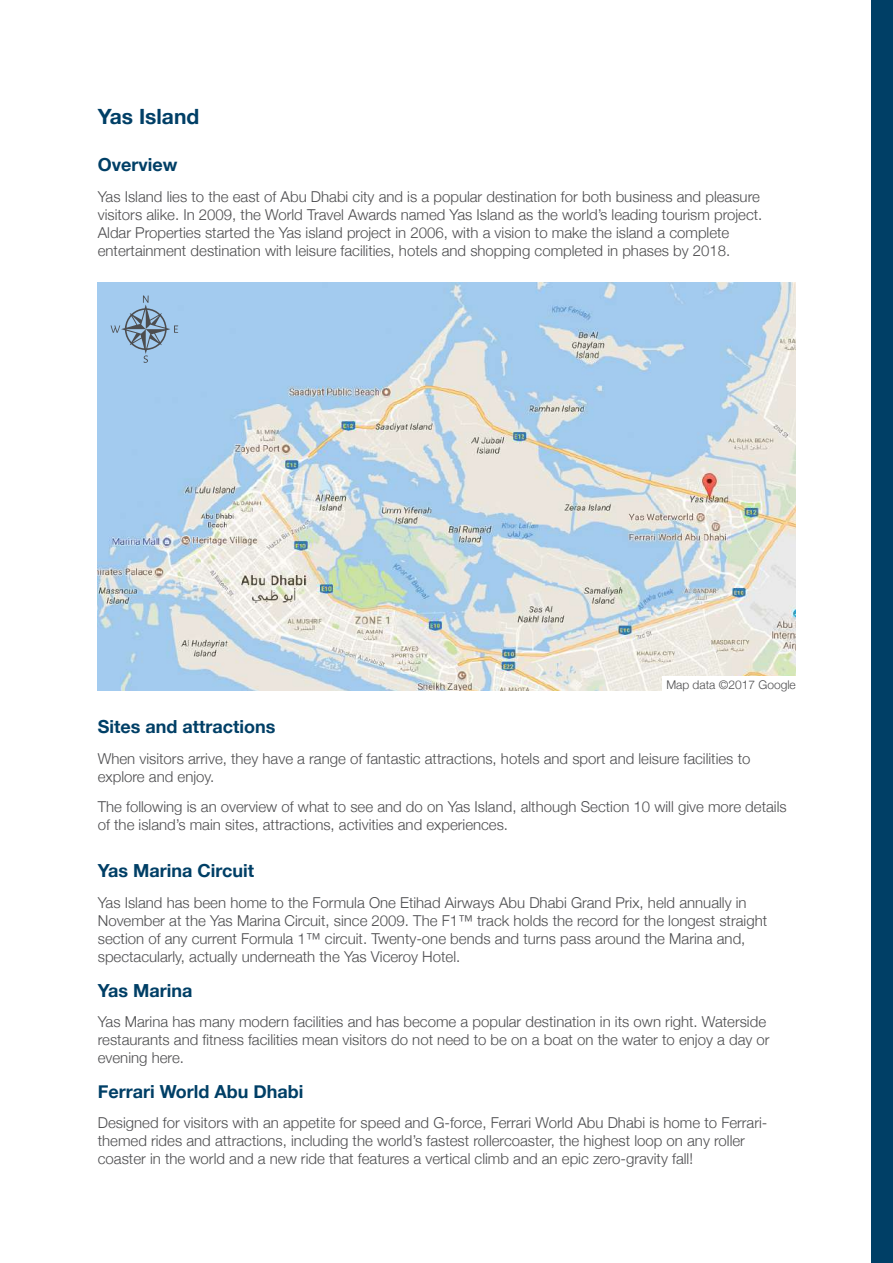
<style>
.page{position:relative;width:893px;height:1263px;background:#fff}
.page>*{position:absolute;margin:0;border:0;box-sizing:border-box;transform-origin:0 0}
.t1{font:700 21px "Helvetica Neue";color:#003f66}
.t2{font:700 18px "Helvetica Neue";color:#003f66}
.t3{font:300 15px/18px "Helvetica Neue";color:#4d4d4f}
.t4{font:300 12px "Helvetica Neue";color:#4d4d4f}
</style>
<div class="page">
<div style="left:872px;top:0;width:21px;height:1263px;background:#003f66"></div>
<img style="left:98px;top:283px;width:697px;height:408px">
<svg style="left:111px;top:296px;width:67px;height:68px;background:#94b6d4"></svg>
<div style="left:662px;top:676px;width:137px;height:16px;background:#fff"></div>
<h1 class="t1" style="left:98px;top:100px;width:103px">Yas Island</h1>
<p class="t2" style="left:98px;top:151px;width:81px">Overview</p>
<p class="t3" style="left:98px;top:187px;width:666px">Yas Island lies to the east of Abu Dhabi city and is a popular destination for both business and pleasure visitors alike. In 2009, the World Travel Awards named Yas Island as the world’s leading tourism project.<br>Aldar Properties started the Yas island project in 2006, with a vision to make the island a complete entertainment destination with leisure facilities, hotels and shopping completed in phases by 2018.</p>
<p class="t4" style="left:666px;top:675px;width:131px">Map data ©2017 Google</p>
<p class="t2" style="left:98px;top:712px;width:179px">Sites and attractions</p>
<p class="t3" style="left:98px;top:748px;width:654px">When visitors arrive, they have a range of fantastic attractions, hotels and sport and leisure facilities to explore and enjoy.</p>
<p class="t3" style="left:98px;top:797px;width:690px">The following is an overview of what to see and do on Yas Island, although Section 10 will give more details of the island’s main sites, attractions, activities and experiences.</p>
<p class="t2" style="left:98px;top:857px;width:158px">Yas Marina Circuit</p>
<p class="t3" style="left:98px;top:893px;width:671px">Yas Island has been home to the Formula One Etihad Airways Abu Dhabi Grand Prix, held annually in November at the Yas Marina Circuit, since 2009. The F1™ track holds the record for the longest straight section of any current Formula 1™ circuit. Twenty-one bends and turns pass around the Marina and, spectacularly, actually underneath the Yas Viceroy Hotel.</p>
<p class="t2" style="left:98px;top:976px;width:96px">Yas Marina</p>
<p class="t3" style="left:98px;top:1012px;width:673px">Yas Marina has many modern facilities and has become a popular destination in its own right. Waterside restaurants and fitness facilities mean visitors do not need to be on a boat on the water to enjoy a day or evening here.</p>
<p class="t2" style="left:98px;top:1077px;width:207px">Ferrari World Abu Dhabi</p>
<p class="t3" style="left:98px;top:1113px;width:671px">Designed for visitors with an appetite for speed and G-force, Ferrari World Abu Dhabi is home to Ferrari&shy;themed rides and attractions, including the world’s fastest rollercoaster, the highest loop on any roller coaster in the world and a new ride that features a vertical climb and an epic zero-gravity fall!</p>
</div>
